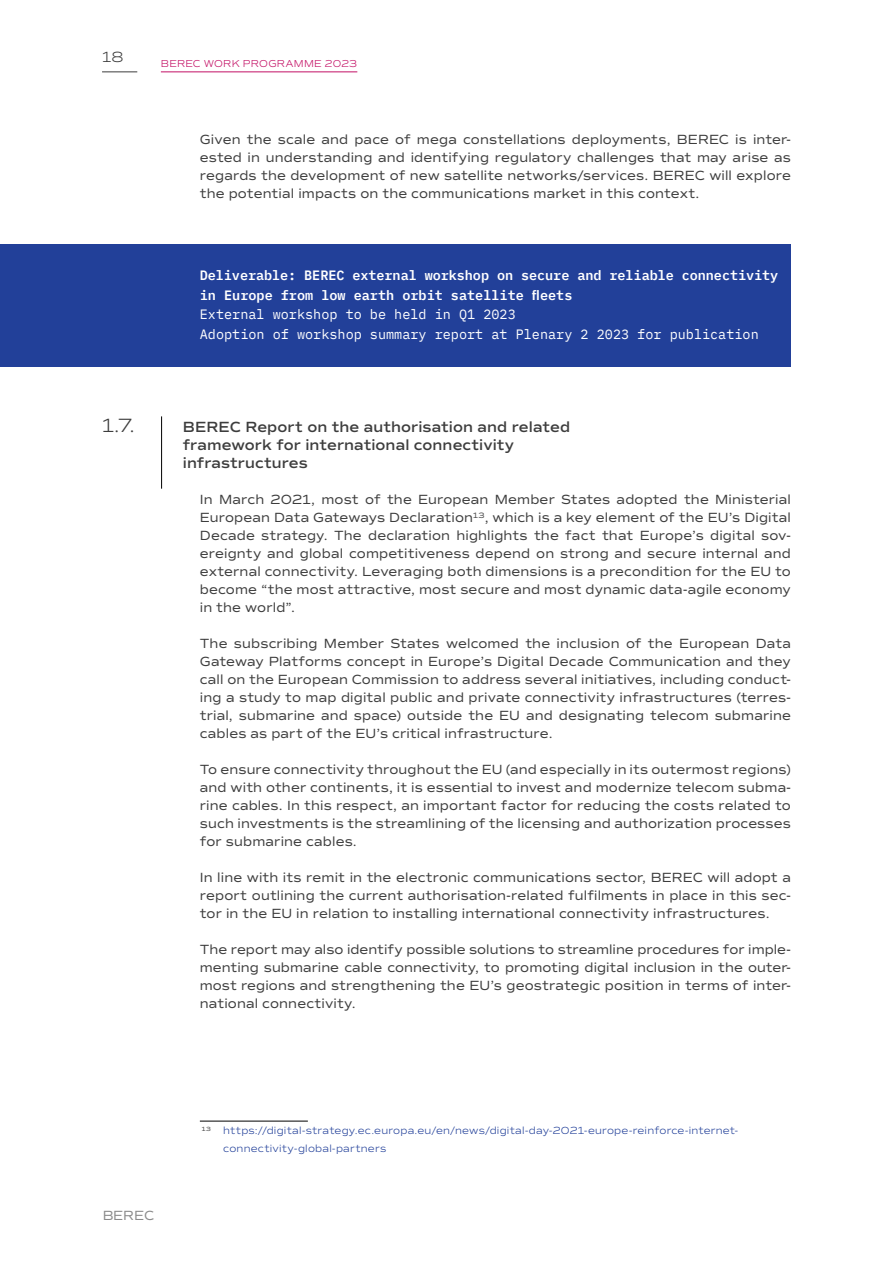
<style>
.page{position:relative;width:893px;height:1263px;background:#fff}
.page>*{position:absolute;margin:0;border:0;box-sizing:border-box;transform-origin:0 0}
.t1{font:300 19.5px "Commuters Sans";color:#3d3d3d}
.t2{font:600 15px/18px "Commuters Sans";letter-spacing:.005em;color:#3d3d3d}
.t3{font:300 15px "Commuters Sans";color:#3d3d3d}
.NEW_Body_-_Regular_9{font:13.5px/18px "Commuters Sans";letter-spacing:.01em;color:#3d3d3d;text-align:justify}
.NEW_White_box_LEFT{font:600 13.5px/19.5px "IBM Plex Mono";letter-spacing:-.005em;color:#fff}
.NEW_White_box_LEFT-2{font:13.5px "IBM Plex Mono";color:#fff}
.NEW_Footnote{font:300 10.5px/18px "Commuters Sans";letter-spacing:.02em;color:#224099}
.t4{font:300 10.2px "Commuters Sans";letter-spacing:.02em;color:#c31065}
</style>
<div class="page">
<hr style="left:102px;top:72px;width:35px;height:1px;background:#3d3d3d">
<div style="left:0;top:244px;width:791px;height:84px;background:#224099"></div>
<div style="left:0;top:302px;width:791px;height:65px;background:#224099"></div>
<hr style="left:161px;top:416px;width:1px;height:73px;background:#000">
<hr style="left:200px;top:1121px;width:108px;height:1px;background:#000">
<hr style="left:161px;top:72px;width:196px;height:1px;background:#c31065">
<p class="t3" style="left:102px;top:48px;width:23px">18</p>
<p class="t4" style="left:161px;top:58px;width:198px">BEREC WORK PROGRAMME 2023</p>
<p class="NEW_Body_-_Regular_9" style="left:200px;top:130px;width:593px">Given the scale and pace of mega constellations deployments, BEREC is inter&shy;ested in understanding and identifying regulatory challenges that may arise as regards the development of new satellite networks/services. BEREC will explore the potential impacts on the communications market in this context.</p>
<p class="NEW_White_box_LEFT" style="left:200px;top:264px;width:580px">Deliverable: BEREC external workshop on secure and reliable connectivity in Europe from low earth orbit satellite fleets</p>
<p class="NEW_White_box_LEFT-2" style="left:200px;top:304px;width:317px">External workshop to be held in Q1 2023</p>
<p class="NEW_White_box_LEFT-2" style="left:200px;top:323px;width:560px">Adoption of workshop summary report at Plenary 2 2023 for publication</p>
<p class="t1" style="left:102px;top:414px;width:34px">1.7.</p>
<p class="t2" style="left:183px;top:418px;width:389px">BEREC Report on the authorisation and related framework for international connectivity infrastructures</p>
<p class="NEW_Body_-_Regular_9" style="left:200px;top:490px;width:593px">In March 2021, most of the European Member States adopted the Ministerial European Data Gateways Declaration<sup>13</sup>, which is a key element of the EU’s Digital Decade strategy. The declaration highlights the fact that Europe’s digital sov&shy;ereignty and global competitiveness depend on strong and secure internal and external connectivity. Leveraging both dimensions is a precondition for the EU to become “the most attractive, most secure and most dynamic data-agile economy in the world”.</p>
<p class="NEW_Body_-_Regular_9" style="left:200px;top:634px;width:593px">The subscribing Member States welcomed the inclusion of the European Data Gateway Platforms concept in Europe’s Digital Decade Communication and they call on the European Commission to address several initiatives, including conduct&shy;ing a study to map digital public and private connectivity infrastructures (terres&shy;trial, submarine and space) outside the EU and designating telecom submarine cables as part of the EU’s critical infrastructure.</p>
<p class="NEW_Body_-_Regular_9" style="left:200px;top:760px;width:593px">To ensure connectivity throughout the EU (and especially in its outermost regions) and with other continents, it is essential to invest and modernize telecom subma&shy;rine cables. In this respect, an important factor for reducing the costs related to such investments is the streamlining of the licensing and authorization processes for submarine cables.</p>
<p class="NEW_Body_-_Regular_9" style="left:200px;top:868px;width:593px">In line with its remit in the electronic communications sector, BEREC will adopt a report outlining the current authorisation-related fulfilments in place in this sec&shy;tor in the EU in relation to installing international connectivity infrastructures.</p>
<p class="NEW_Body_-_Regular_9" style="left:200px;top:940px;width:593px">The report may also identify possible solutions to streamline procedures for imple&shy;menting submarine cable connectivity, to promoting digital inclusion in the outer&shy;most regions and strengthening the EU’s geostrategic position in terms of inter&shy;national connectivity.</p>
<p class="NEW_Body_-_Regular_9" style="left:102px;top:1207px;width:54px">BEREC</p>
<p class="NEW_Footnote" style="left:223px;top:1121px;width:516px;text-indent:-21px"><sup>13</sup> https://digital-strategy.ec.europa.eu/en/news/digital-day-2021-europe-reinforce-internet&shy;connectivity-global-partners</p>
</div>
